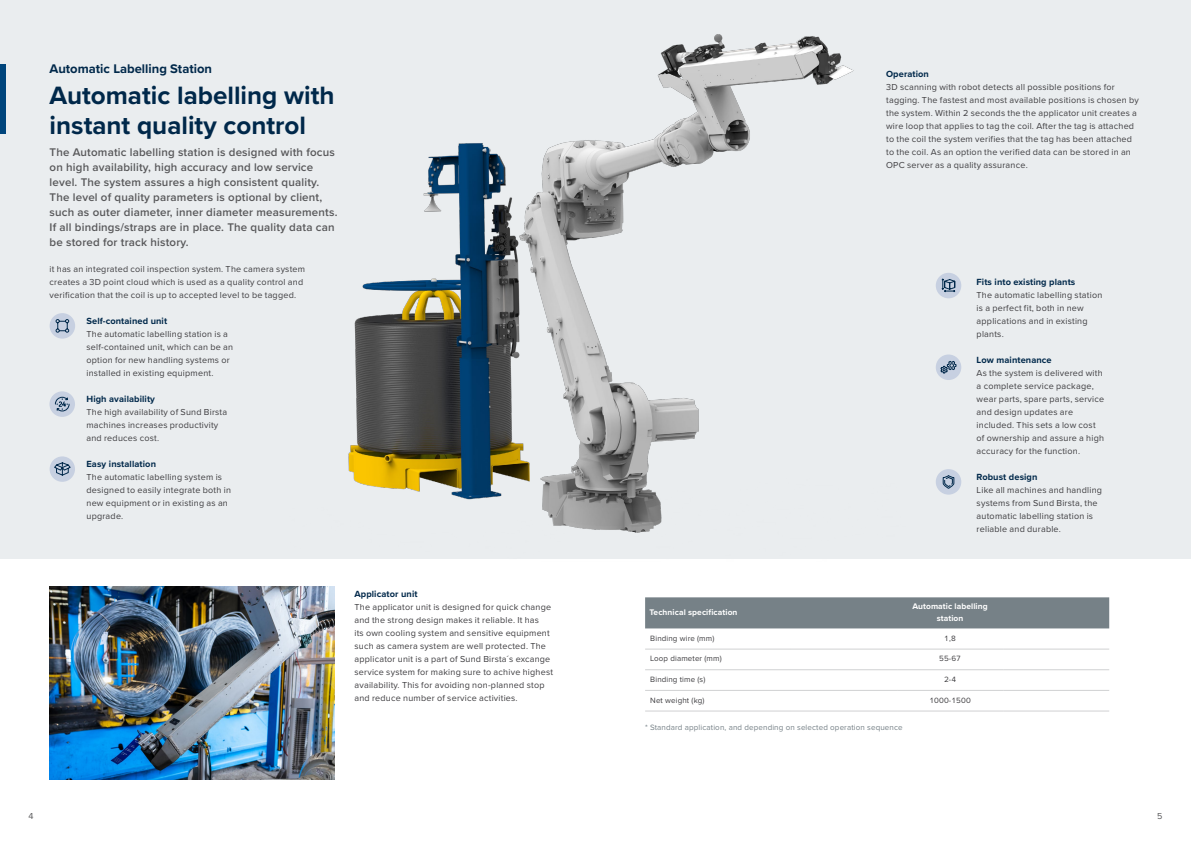
<style>
.page{position:relative;width:1191px;height:842px;background:#fff}
.page>*{position:absolute;margin:0;border:0;box-sizing:border-box;transform-origin:0 0}
.t1{font:700 26px/30px "Proxima Nova";color:#00284a}
.t2{font:700 13px "Proxima Nova";color:#00284a}
.t3{font:600 11.5px/15px "Proxima Nova";letter-spacing:.015em;color:#58585a}
.t4{font:700 9.2px "Proxima Nova";letter-spacing:.01em;color:#00284a}
.t5{font:9px/13px "Proxima Nova";letter-spacing:.025em;color:#3e3d40}
.t6{font:9px "Proxima Nova";color:#58585a}
.t7{font:700 8.4px/12.2px "Proxima Nova";letter-spacing:.01em;color:#fff;text-align:center}
.t8{font:8px "Proxima Nova";letter-spacing:.015em;color:#768187}
.t9{font:7.9px "Proxima Nova";letter-spacing:.015em;color:#3e3d40}
</style>
<div class="page">
<div style="left:645px;top:597px;width:464px;height:31px;background:#768187"></div>
<hr style="left:645px;top:649px;width:146px;height:1px;background:#d0d1d2">
<hr style="left:791px;top:649px;width:106px;height:1px;background:#d0d1d2">
<hr style="left:897px;top:649px;width:106px;height:1px;background:#d0d1d2">
<hr style="left:1003px;top:649px;width:106px;height:1px;background:#d0d1d2">
<hr style="left:645px;top:669px;width:146px;height:1px;background:#d0d1d2">
<hr style="left:791px;top:669px;width:106px;height:1px;background:#d0d1d2">
<hr style="left:897px;top:669px;width:106px;height:1px;background:#d0d1d2">
<hr style="left:1003px;top:669px;width:106px;height:1px;background:#d0d1d2">
<hr style="left:645px;top:690px;width:146px;height:1px;background:#d0d1d2">
<hr style="left:791px;top:690px;width:106px;height:1px;background:#d0d1d2">
<hr style="left:897px;top:690px;width:106px;height:1px;background:#d0d1d2">
<hr style="left:1003px;top:690px;width:106px;height:1px;background:#d0d1d2">
<hr style="left:645px;top:711px;width:146px;height:1px;background:#d0d1d2">
<hr style="left:791px;top:711px;width:106px;height:1px;background:#d0d1d2">
<hr style="left:897px;top:711px;width:106px;height:1px;background:#d0d1d2">
<hr style="left:1003px;top:711px;width:106px;height:1px;background:#d0d1d2">
<div style="left:0;top:0;width:1191px;height:558px;background:#eaedef"></div>
<div style="left:935px;top:273px;width:26px;height:25px;background:#c7d0e1;border-radius:50%"></div>
<svg style="left:941px;top:278px;width:14px;height:15px"></svg>
<div style="left:935px;top:354px;width:26px;height:26px;background:#c7d0e1;border-radius:50%"></div>
<svg style="left:940px;top:361px;width:16px;height:13px"></svg>
<div style="left:49px;top:391px;width:26px;height:26px;background:#c7d0e1;border-radius:50%"></div>
<svg style="left:55px;top:397px;width:15px;height:15px"></svg>
<div style="left:50px;top:456px;width:25px;height:26px;background:#c7d0e1;border-radius:50%"></div>
<svg style="left:54px;top:462px;width:17px;height:14px"></svg>
<div style="left:0;top:64px;width:6px;height:70px;background:#00457c"></div>
<div style="left:935px;top:469px;width:26px;height:26px;background:#c7d0e1;border-radius:50%"></div>
<svg style="left:942px;top:475px;width:12px;height:14px"></svg>
<div style="left:50px;top:313px;width:25px;height:26px;background:#c7d0e1;border-radius:50%"></div>
<svg style="left:55px;top:319px;width:14px;height:14px"></svg>
<img style="left:289px;top:34px;width:618px;height:525px">
<img style="left:50px;top:587px;width:285px;height:192px">
<h2 class="t2" style="left:50px;top:59px;width:164px">Automatic Labelling Station</h2>
<h1 class="t1" style="left:50px;top:79px;width:286px">Automatic labelling with instant quality control</h1>
<p class="t3" style="left:50px;top:144px;width:289px">The Automatic labelling station is designed with focus on high availability, high accuracy and low service level. The system assures a high consistent quality.<br>The level of quality parameters is optional by client, such as outer diameter, inner diameter measurements.<br>If all bindings/straps are in place. The quality data can be stored for track history.</p>
<p class="t5" style="left:50px;top:262px;width:257px">it has an integrated coil inspection system. The camera system creates a 3D point cloud which is used as a quality control and verification that the coil is up to accepted level to be tagged.</p>
<p class="t4" style="left:86px;top:314px;width:82px">Self-contained unit</p>
<p class="t5" style="left:86px;top:327px;width:148px">The automatic labelling station is a self-contained unit, which can be an option for new handling systems or installed in existing equipment.</p>
<p class="t4" style="left:86px;top:392px;width:70px">High availability</p>
<p class="t5" style="left:86px;top:405px;width:142px">The high availability of Sund Birsta machines increases productivity and reduces cost.</p>
<p class="t4" style="left:86px;top:457px;width:71px">Easy installation</p>
<p class="t5" style="left:86px;top:470px;width:146px">The automatic labelling system is designed to easily integrate both in new equipment or in existing as an upgrade.</p>
<p class="t4" style="left:354px;top:587px;width:65px">Applicator unit</p>
<p class="t5" style="left:354px;top:600px;width:200px">The applicator unit is designed for quick change and the strong design makes it reliable. It has<br>its own cooling system and sensitive equipment such as camera system are well protected. The applicator unit is a part of Sund Birsta´s excange service system for making sure to achive highest availability. This for avoiding non-planned stop and reduce number of service activities.</p>
<p class="t4" style="left:886px;top:67px;width:44px">Operation</p>
<p class="t5" style="left:886px;top:80px;width:254px">3D scanning with robot detects all possible positions for tagging. The fastest and most available positions is chosen by the system. Within 2 seconds the the applicator unit creates a wire loop that applies to tag the coil. After the tag is attached to the coil the system verifies that the tag has been attached to the coil. As an option the verified data can be stored in an OPC server as a quality assurance.</p>
<p class="t4" style="left:976px;top:275px;width:100px">Fits into existing plants</p>
<p class="t5" style="left:976px;top:288px;width:127px">The automatic labelling station is a perfect fit, both in new applications and in existing plants.</p>
<p class="t4" style="left:976px;top:353px;width:77px">Low maintenance</p>
<p class="t5" style="left:976px;top:366px;width:129px">As the system is delivered with a complete service package, wear parts, spare parts, service and design updates are included. This sets a low cost of ownership and assure a high accuracy for the function.</p>
<p class="t4" style="left:976px;top:470px;width:62px">Robust design</p>
<p class="t5" style="left:976px;top:483px;width:127px">Like all machines and handling systems from Sund Birsta, the automatic labelling station is reliable and durable.</p>
<p class="t7" style="left:649px;top:606px;width:89px">Technical specification</p>
<p class="t7" style="left:912px;top:600px;width:77px">Automatic labelling station</p>
<p class="t9" style="left:650px;top:632px;width:65px">Binding wire (mm)</p>
<p class="t9" style="left:944px;top:632px;width:13px">1,8</p>
<p class="t9" style="left:650px;top:653px;width:73px">Loop diameter (mm)</p>
<p class="t9" style="left:939px;top:653px;width:23px">55-67</p>
<p class="t9" style="left:650px;top:673px;width:57px">Binding time (s)</p>
<p class="t9" style="left:944px;top:673px;width:14px">2-4</p>
<p class="t9" style="left:650px;top:694px;width:56px">Net weight (kg)</p>
<p class="t9" style="left:929px;top:694px;width:43px">1000-1500</p>
<p class="t8" style="left:645px;top:721px;width:259px">* Standard application, and depending on selected operation sequence</p>
<p class="t6" style="left:28px;top:809px;width:7px">4</p>
<p class="t6" style="left:1157px;top:809px;width:7px">5</p>
</div>
